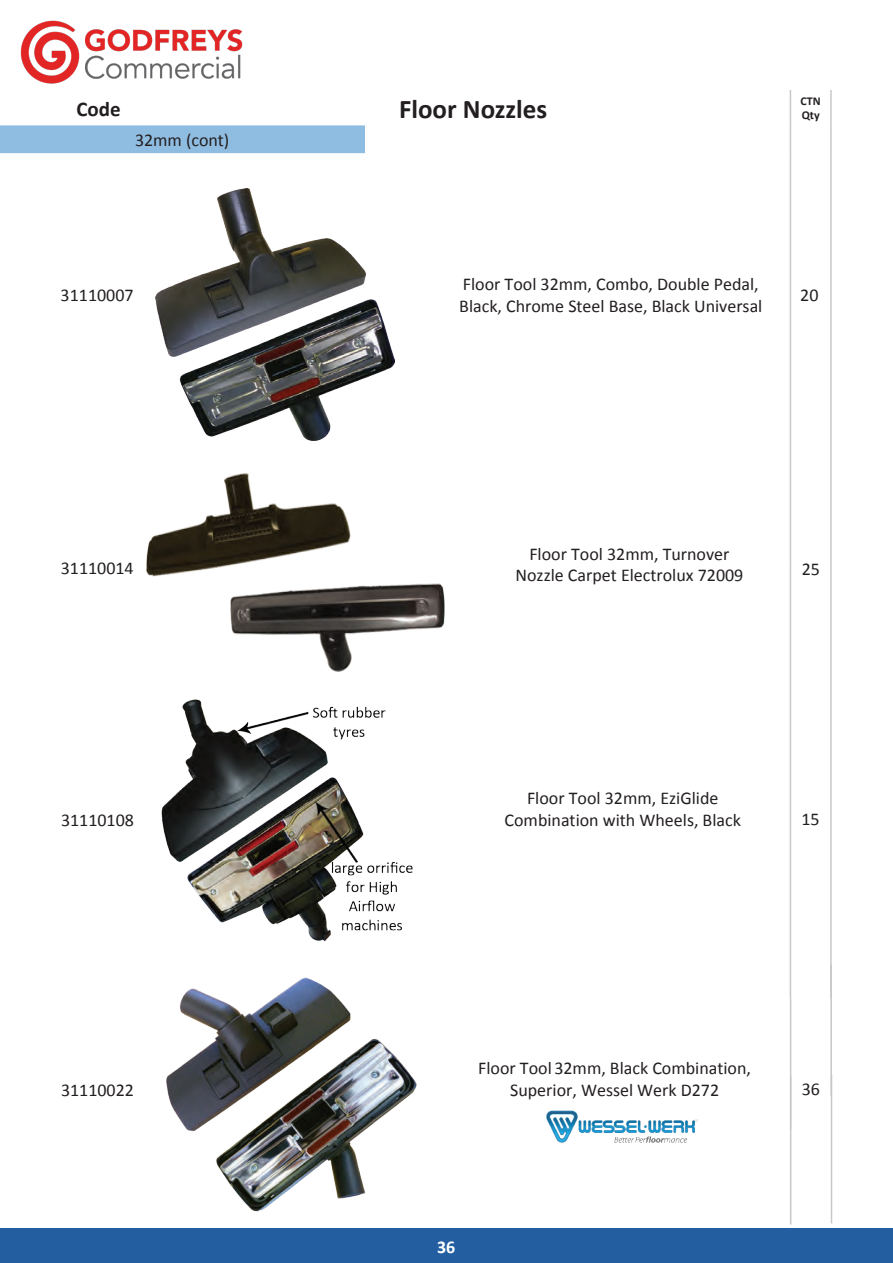
<style>
.page{position:relative;width:893px;height:1263px;background:#fff}
.page>*{position:absolute;margin:0;border:0;box-sizing:border-box;transform-origin:0 0}
.t1{font:700 27px "Calibri";color:#231f20}
.t2{font:700 21px "Calibri";color:#231f20}
.t3{font:18px/21.6px "Calibri";color:#231f20;text-align:center}
.t4{font:700 18px "Calibri";color:#fff}
.t5{font:700 12px/14.4px "Calibri";color:#231f20}
.s1{font-style:inherit}
</style>
<div class="page">
<div style="left:0;top:1228px;width:893px;height:35px;background:#235ea1"></div>
<hr style="left:790px;top:90px;width:1px;height:35px;background:#cac8c7">
<hr style="left:830px;top:90px;width:2px;height:35px;background:#cac8c7">
<svg style="left:0;top:125px;width:792px;height:28px"></svg>
<hr style="left:830px;top:125px;width:2px;height:28px;background:#cac8c7">
<hr style="left:790px;top:153px;width:1px;height:149px;background:#cac8c7">
<hr style="left:830px;top:153px;width:2px;height:149px;background:#cac8c7">
<hr style="left:790px;top:302px;width:1px;height:259px;background:#cac8c7">
<hr style="left:830px;top:302px;width:2px;height:259px;background:#cac8c7">
<hr style="left:790px;top:767px;width:1px;height:231px;background:#cac8c7">
<hr style="left:830px;top:767px;width:2px;height:231px;background:#cac8c7">
<hr style="left:790px;top:561px;width:1px;height:206px;background:#cac8c7">
<hr style="left:830px;top:561px;width:2px;height:206px;background:#cac8c7">
<img style="left:156px;top:188px;width:239px;height:252px">
<img style="left:146px;top:473px;width:299px;height:199px">
<img style="left:162px;top:700px;width:250px;height:242px">
<img style="left:167px;top:977px;width:250px;height:234px">
<img style="left:546px;top:1110px;width:151px;height:33px">
<hr style="left:790px;top:1076px;width:1px;height:148px;background:#cac8c7">
<hr style="left:831px;top:1075px;width:1px;height:148px;background:#cac8c7">
<hr style="left:830px;top:965px;width:2px;height:131px;background:#cac8c7">
<hr style="left:790px;top:998px;width:1px;height:131px;background:#cac8c7">
<img style="left:20px;top:20px;width:223px;height:64px">
<p class="t2" style="left:76px;top:95px;width:46px">Code</p>
<p class="t1" style="left:399px;top:92px;width:150px">Floor Nozzles</p>
<p class="t5" style="left:801px;top:94px;width:22px">CTN<br>Qty</p>
<p class="t3" style="left:135px;top:129px;width:96px">32mm (cont)</p>
<p class="t3" style="left:61px;top:284px;width:75px">31110007</p>
<p class="t3" style="left:459px;top:273px;width:305px;text-align:left">Floor Tool 32mm, Combo, Double Pedal,<br>Black, Chrome Steel Base, Black Universal</p>
<p class="t3" style="left:800px;top:284px;width:20px">20</p>
<p class="t3" style="left:61px;top:557px;width:75px">31110014</p>
<p class="t3" style="left:515px;top:543px;width:229px">Floor Tool 32mm, Turnover<br>Nozzle Carpet Electrolux 72009</p>
<p class="t3" style="left:802px;top:558px;width:20px">25</p>
<p class="t3" style="left:61px;top:809px;width:75px">31110108</p>
<p class="t3" style="left:504px;top:788px;width:238px">Floor Tool 32mm, EziGlide<br>Combination with Wheels, Black</p>
<p class="t3" style="left:801px;top:809px;width:20px">15</p>
<p class="t3" style="left:61px;top:1079px;width:75px">31110022</p>
<p class="t3" style="left:478px;top:1058px;width:274px">Floor Tool 32mm, Black Combination,<br>Superior, Wessel Werk D272</p>
<p class="t3" style="left:802px;top:1079px;width:20px">36</p>
<p class="t4" style="left:437px;top:1235px;width:20px">3<span class="s1">6</span></p>
</div>
